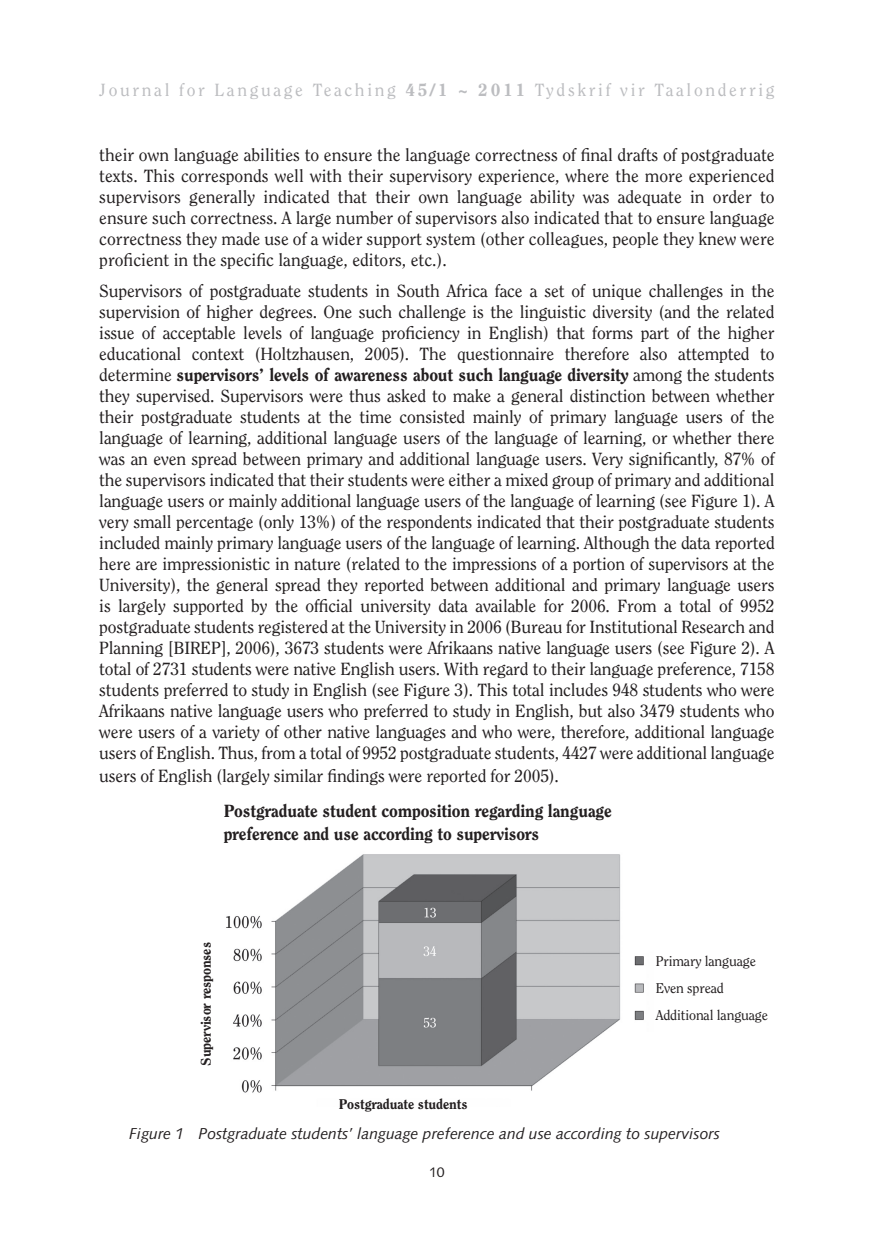
<style>
.page{position:relative;width:874px;height:1241px;background:#fff}
.page>*{position:absolute;margin:0;border:0;box-sizing:border-box;transform-origin:0 0}
.t1{font:17.5px/21px "Clearface";letter-spacing:-.01em;color:#231f20;text-align:justify}
.t2{font:800 17.5px/22.8px "Clearface";letter-spacing:-.01em;color:#231f20}
.t3{font:17.5px "Clearface";letter-spacing:.15em;color:#bcbdc0}
.t4{font:italic 15.75px "Syntax";color:#231f20}
.t5{font:14px/27.3px "Clearface";letter-spacing:-.01em;color:#231f20}
.t6{font:800 14px "Clearface";letter-spacing:-.01em;color:#231f20}
.t7{font:14px "Syntax";color:#231f20}
.s1{font-weight:800}
</style>
<div class="page">
<img style="left:226px;top:854px;width:418px;height:239px">
<p class="t3" style="left:99px;top:80px;width:676px">Journal for Language Teaching <span class="s1">45/1 ~ 2011</span> Tydskrif vir Taalonderrig</p>
<p class="t1" style="left:99px;top:144px;width:676px">their own language abilities to ensure the language correctness of final drafts of postgraduate texts. This corresponds well with their supervisory experience, where the more experienced supervisors generally indicated that their own language ability was adequate in order to ensure such correctness. A large number of supervisors also indicated that to ensure language correctness they made use of a wider support system (other colleagues, people they knew were proficient in the specific language, editors, etc.).</p>
<p class="t1" style="left:99px;top:280px;width:676px">Supervisors of postgraduate students in South Africa face a set of unique challenges in the supervision of higher degrees. One such challenge is the linguistic diversity (and the related issue of acceptable levels of language proficiency in English) that forms part of the higher educational context (Holtzhausen, 2005). The questionnaire therefore also attempted to determine <span class="s1">supervisors’ levels of awareness about such language diversity</span> among the students they supervised. Supervisors were thus asked to make a general distinction between whether their postgraduate students at the time consisted mainly of primary language users of the language of learning, additional language users of the language of learning, or whether there was an even spread between primary and additional language users. Very significantly, 87% of the supervisors indicated that their students were either a mixed group of primary and additional language users or mainly additional language users of the language of learning (see Figure 1). A very small percentage (only 13%) of the respondents indicated that their postgraduate students included mainly primary language users of the language of learning. Although the data reported here are impressionistic in nature (related to the impressions of a portion of supervisors at the University), the general spread they reported between additional and primary language users is largely supported by the official university data available for 2006. From a total of 9952 postgraduate students registered at the University in 2006 (Bureau for Institutional Research and Planning [BIREP], 2006), 3673 students were Afrikaans native language users (see Figure 2). A total of 2731 students were native English users. With regard to their language preference, 7158 students preferred to study in English (see Figure 3). This total includes 948 students who were Afrikaans native language users who preferred to study in English, but also 3479 students who were users of a variety of other native languages and who were, therefore, additional language users of English. Thus, from a total of 9952 postgraduate students, 4427 were additional language</p>
<p class="t1" style="left:99px;top:765px;width:461px">users of English (largely similar findings were reported for 2005).</p>
<p class="t2" style="left:223px;top:799px;width:389px">Postgraduate student composition regarding language preference and use according to supervisors</p>
<p class="t6" style="left:197px;top:1065px;width:125px;rotate:-90deg">Supervisor responses</p>
<p class="t6" style="left:338px;top:1094px;width:130px">Postgraduate students</p>
<p class="t5" style="left:655px;top:946px;width:114px">Primary language<br>Even spread<br>Additional language</p>
<p class="t4" style="left:129px;top:1123px;width:592px">Figure 1 Postgraduate students’ language preference and use according to supervisors</p>
<p class="t7" style="left:429px;top:1163px;width:17px">10</p>
</div>
